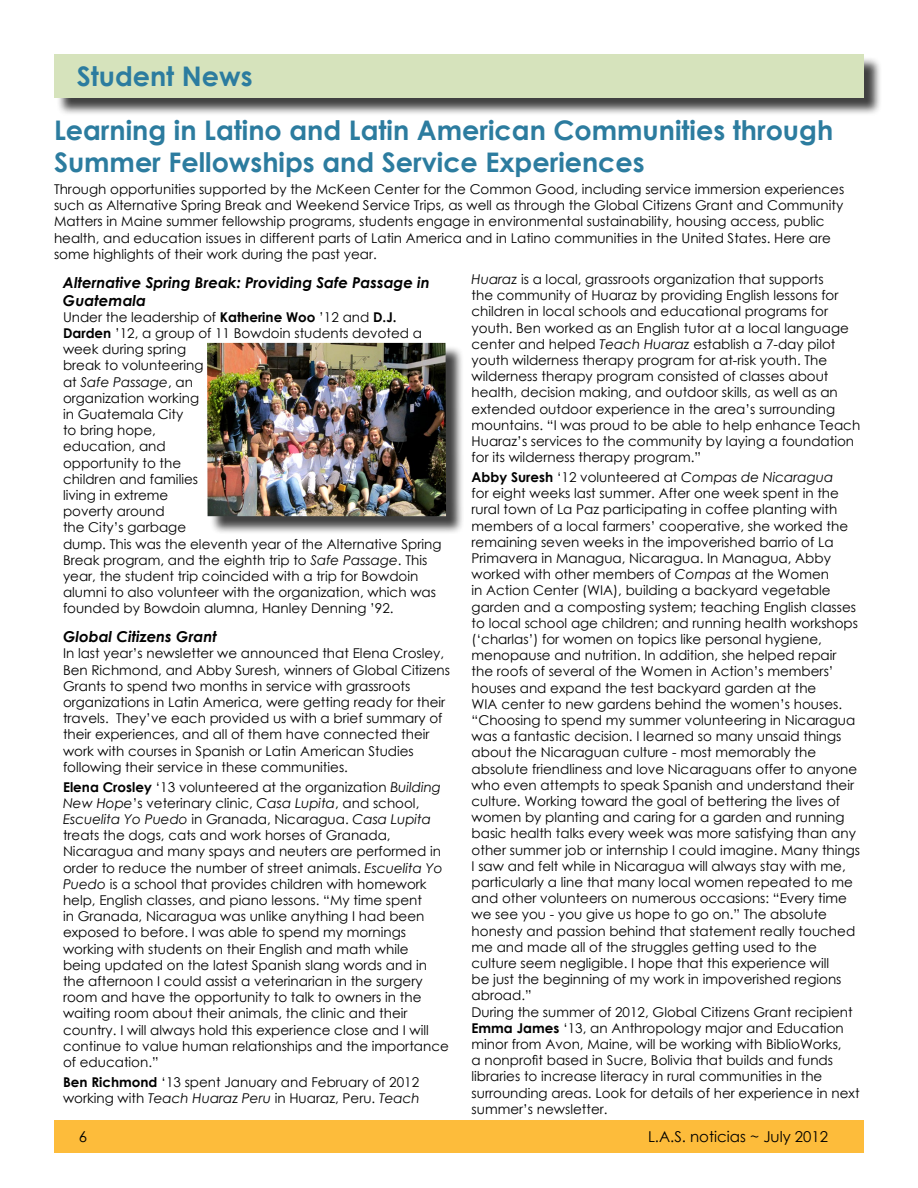
<style>
.page{position:relative;width:918px;height:1188px;background:#fff}
.page>*{position:absolute;margin:0;border:0;box-sizing:border-box;transform-origin:0 0}
.t1{font:700 27px/32.4px "Century Gothic";color:#2c7c9f}
.t2{font:italic 700 15px/18px "Century Gothic";color:#000}
.t3{font:15px "Century Gothic";color:#000}
.t4{font:13.5px/16.2px "Century Gothic";color:#000}
.s1{font-style:italic}
.s2{font-weight:700}
</style>
<div class="page">
<div style="left:210px;top:345px;width:255px;height:190px;background:#000;opacity:.75"></div>
<img style="left:207px;top:343px;width:239px;height:173px">
<div style="left:56px;top:56px;width:827px;height:60px;background:#000;opacity:.75"></div>
<div style="left:54px;top:54px;width:810px;height:43px;background:#d6e3bc"></div>
<div style="left:54px;top:1120px;width:810px;height:32px;background:#fdbc3b"></div>
<h1 class="t1" style="left:77px;top:59px;width:178px">Student News</h1>
<h1 class="t1" style="left:54px;top:113px;width:781px">Learning in Latino and Latin American Communities through<br>Summer Fellowships and Service Experiences</h1>
<p class="t4" style="left:54px;top:181px;width:792px">Through opportunities supported by the McKeen Center for the Common Good, including service immersion experiences such as Alternative Spring Break and Weekend Service Trips, as well as through the Global Citizens Grant and Community Matters in Maine summer fellowship programs, students engage in environmental sustainability, housing access, public health, and education issues in different parts of Latin America and in Latino communities in the United States. Here are some highlights of their work during the past year.</p>
<p class="t4" style="left:472px;top:271px;width:390px"><span class="s1">Huaraz</span> is a local, grassroots organization that supports<br>the community of Huaraz by providing English lessons for children in local schools and educational programs for youth. Ben worked as an English tutor at a local language center and helped <span class="s1">Teach Huaraz</span> establish a 7-day pilot youth wilderness therapy program for at-risk youth. The wilderness therapy program consisted of classes about health, decision making, and outdoor skills, as well as an extended outdoor experience in the area’s surrounding mountains. “I was proud to be able to help enhance Teach Huaraz’s services to the community by laying a foundation for its wilderness therapy program.”</p>
<p class="t4" style="left:472px;top:469px;width:390px"><span class="s2">Abby Suresh</span> ‘12 volunteered at <span class="s1">Compas de Nicaragua<br></span>for eight weeks last summer. After one week spent in the rural town of La Paz participating in coffee planting with members of a local farmers’ cooperative, she worked the remaining seven weeks in the impoverished barrio of La Primavera in Managua, Nicaragua. In Managua, Abby worked with other members of <span class="s1">Compas</span> at the Women<br>in Action Center (WIA), building a backyard vegetable garden and a composting system; teaching English classes to local school age children; and running health workshops (‘charlas’) for women on topics like personal hygiene, menopause and nutrition. In addition, she helped repair the roofs of several of the Women in Action’s members’ houses and expand the test backyard garden at the<br>WIA center to new gardens behind the women’s houses. “Choosing to spend my summer volunteering in Nicaragua was a fantastic decision. I learned so many unsaid things about the Nicaraguan culture - most memorably the absolute friendliness and love Nicaraguans offer to anyone who even attempts to speak Spanish and understand their culture. Working toward the goal of bettering the lives of women by planting and caring for a garden and running basic health talks every week was more satisfying than any other summer job or internship I could imagine. Many things I saw and felt while in Nicaragua will always stay with me, particularly a line that many local women repeated to me and other volunteers on numerous occasions: “Every time we see you - you give us hope to go on.” The absolute honesty and passion behind that statement really touched me and made all of the struggles getting used to the culture seem negligible. I hope that this experience will<br>be just the beginning of my work in impoverished regions abroad.”<br>During the summer of 2012, Global Citizens Grant recipient <span class="s2">Emma James</span> ‘13, an Anthropology major and Education minor from Avon, Maine, will be working with BiblioWorks,<br>a nonprofit based in Sucre, Bolivia that builds and funds libraries to increase literacy in rural communities in the surrounding areas. Look for details of her experience in next summer’s newsletter.</p>
<p class="t2" style="left:63px;top:272px;width:368px">Alternative Spring Break: Providing Safe Passage in<br>Guatemala</p>
<p class="t4" style="left:63px;top:309px;width:380px">Under the leadership of <span class="s2">Katherine Woo</span> ’12 and <span class="s2">D.J.<br>Darden</span> ’12, a group of 11 Bowdoin students devoted a week during spring<br>break to volunteering<br>at <span class="s1">Safe Passage</span>, an<br>organization working<br>in Guatemala City<br>to bring hope,<br>education, and<br>opportunity to the<br>children and families<br>living in extreme<br>poverty around<br>the City’s garbage<br>dump. This was the eleventh year of the Alternative Spring<br>Break program, and the eighth trip to <span class="s1">Safe Passage</span>. This year, the student trip coincided with a trip for Bowdoin alumni to also volunteer with the organization, which was founded by Bowdoin alumna, Hanley Denning ’92.</p>
<p class="t2" style="left:63px;top:627px;width:155px">Global Citizens Grant</p>
<p class="t4" style="left:63px;top:645px;width:388px">In last year’s newsletter we announced that Elena Crosley, Ben Richmond, and Abby Suresh, winners of Global Citizens Grants to spend two months in service with grassroots organizations in Latin America, were getting ready for their travels. They’ve each provided us with a brief summary of their experiences, and all of them have connected their work with courses in Spanish or Latin American Studies following their service in these communities.</p>
<p class="t4" style="left:63px;top:778px;width:387px"><span class="s2">Elena Crosley</span> ‘13 volunteered at the organization <span class="s1">Building New Hope</span>’s veterinary clinic, <span class="s1">Casa Lupita</span>, and school, <span class="s1">Escuelita Yo Puedo</span> in Granada, Nicaragua. <span class="s1">Casa Lupita </span>treats the dogs, cats and work horses of Granada, Nicaragua and many spays and neuters are performed in order to reduce the number of street animals. <span class="s1">Escuelita Yo Puedo</span> is a school that provides children with homework help, English classes, and piano lessons. “My time spent<br>in Granada, Nicaragua was unlike anything I had been exposed to before. I was able to spend my mornings working with students on their English and math while being updated on the latest Spanish slang words and in the afternoon I could assist a veterinarian in the surgery room and have the opportunity to talk to owners in the waiting room about their animals, the clinic and their country. I will always hold this experience close and I will continue to value human relationships and the importance of education.”</p>
<p class="t4" style="left:63px;top:1074px;width:358px"><span class="s2">Ben Richmond</span> ‘13 spent January and February of 2012 working with <span class="s1">Teach Huaraz Peru</span> in Huaraz, Peru. <span class="s1">Teach</span></p>
<p class="t3" style="left:648px;top:1126px;width:182px">L.A.S. noticias ~ July 2012</p>
<p class="t3" style="left:823px;top:1126px;width:10px">6</p>
</div>
